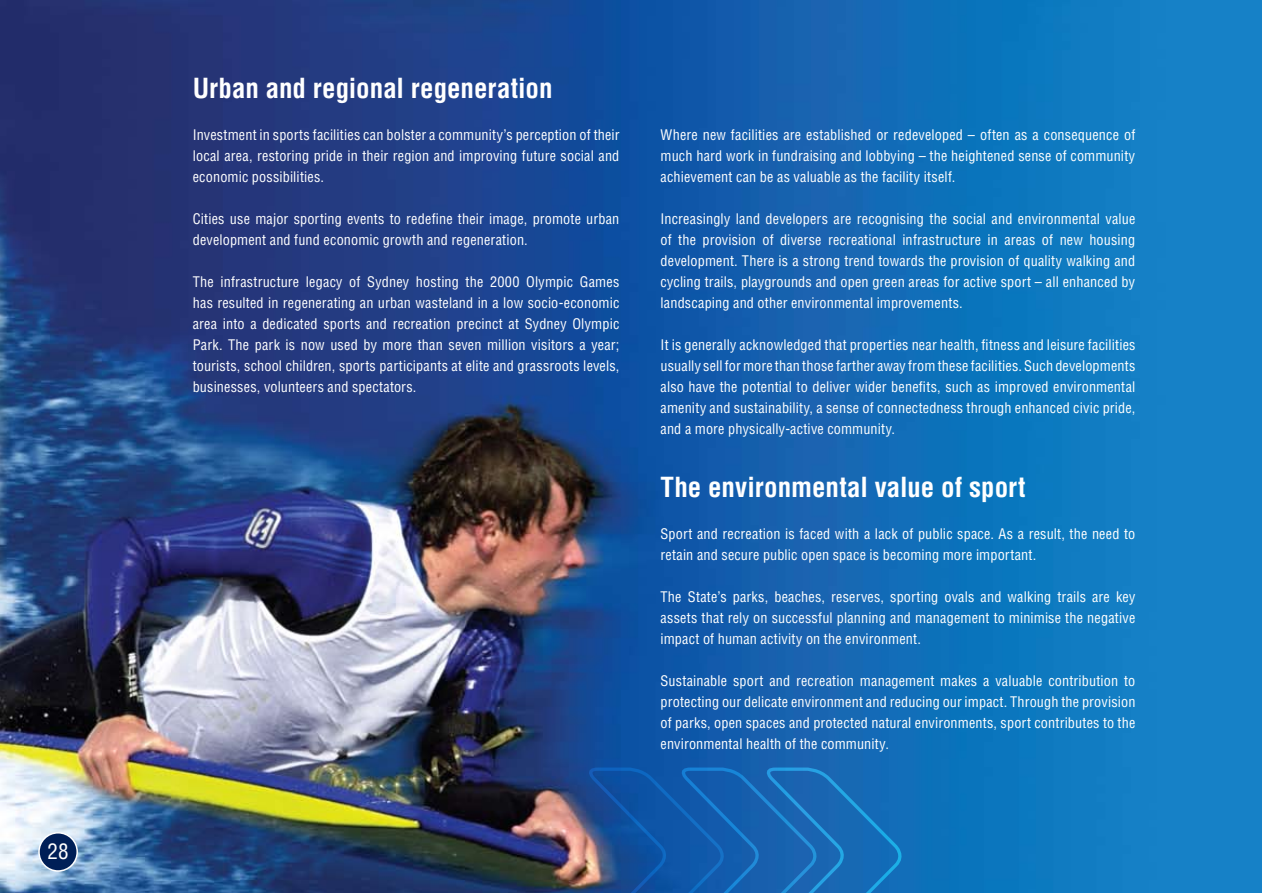
<style>
.page{position:relative;width:1263px;height:893px;background:#fff}
.page>*{position:absolute;margin:0;border:0;box-sizing:border-box;transform-origin:0 0}
.t1{font:700 condensed 27px "Helvetica";color:#fff}
.t2{font:condensed 21px "Helvetica";color:#fff}
.t3{font:condensed 14.25px/21px "Helvetica";letter-spacing:.01em;color:#fff;text-align:justify}
</style>
<div class="page">
<img style="left:0;top:0;width:1262px;height:893px">
<svg style="left:586px;top:766px;width:317px;height:127px;background:#1861ad"></svg>
<div style="left:39px;top:833px;width:38px;height:38px;background:#001f57;border-radius:50%"></div>
<div style="left:38px;top:832px;width:40px;height:40px;border:2px solid #fff;border-radius:50%"></div>
<h2 class="t2" style="left:48px;top:839px;width:22px">28</h2>
<h1 class="t1" style="left:193px;top:71px;width:361px">Urban and regional regeneration</h1>
<p class="t3" style="left:193px;top:124px;width:428px">Investment in sports facilities can bolster a community’s perception of their local area, restoring pride in their region and improving future social and economic possibilities.</p>
<p class="t3" style="left:193px;top:208px;width:428px">Cities use major sporting events to redefine their image, promote urban development and fund economic growth and regeneration.</p>
<p class="t3" style="left:193px;top:271px;width:428px">The infrastructure legacy of Sydney hosting the 2000 Olympic Games has resulted in regenerating an urban wasteland in a low socio-economic area into a dedicated sports and recreation precinct at Sydney Olympic Park. The park is now used by more than seven million visitors a year; tourists, school children, sports participants at elite and grassroots levels, businesses, volunteers and spectators.</p>
<p class="t3" style="left:660px;top:124px;width:476px">Where new facilities are established or redeveloped – often as a consequence of much hard work in fundraising and lobbying – the heightened sense of community achievement can be as valuable as the facility itself.</p>
<p class="t3" style="left:660px;top:208px;width:476px">Increasingly land developers are recognising the social and environmental value of the provision of diverse recreational infrastructure in areas of new housing development. There is a strong trend towards the provision of quality walking and cycling trails, playgrounds and open green areas for active sport – all enhanced by landscaping and other environmental improvements.</p>
<p class="t3" style="left:660px;top:334px;width:476px">It is generally acknowledged that properties near health, fitness and leisure facilities usually sell for more than those farther away from these facilities. Such developments also have the potential to deliver wider benefits, such as improved environmental amenity and sustainability, a sense of connectedness through enhanced civic pride, and a more physically-active community.</p>
<h1 class="t1" style="left:660px;top:470px;width:367px">The environmental value of sport</h1>
<p class="t3" style="left:660px;top:523px;width:476px">Sport and recreation is faced with a lack of public space. As a result, the need to retain and secure public open space is becoming more important.</p>
<p class="t3" style="left:660px;top:586px;width:476px">The State’s parks, beaches, reserves, sporting ovals and walking trails are key assets that rely on successful planning and management to minimise the negative impact of human activity on the environment.</p>
<p class="t3" style="left:660px;top:670px;width:476px">Sustainable sport and recreation management makes a valuable contribution to protecting our delicate environment and reducing our impact. Through the provision of parks, open spaces and protected natural environments, sport contributes to the environmental health of the community.</p>
</div>
